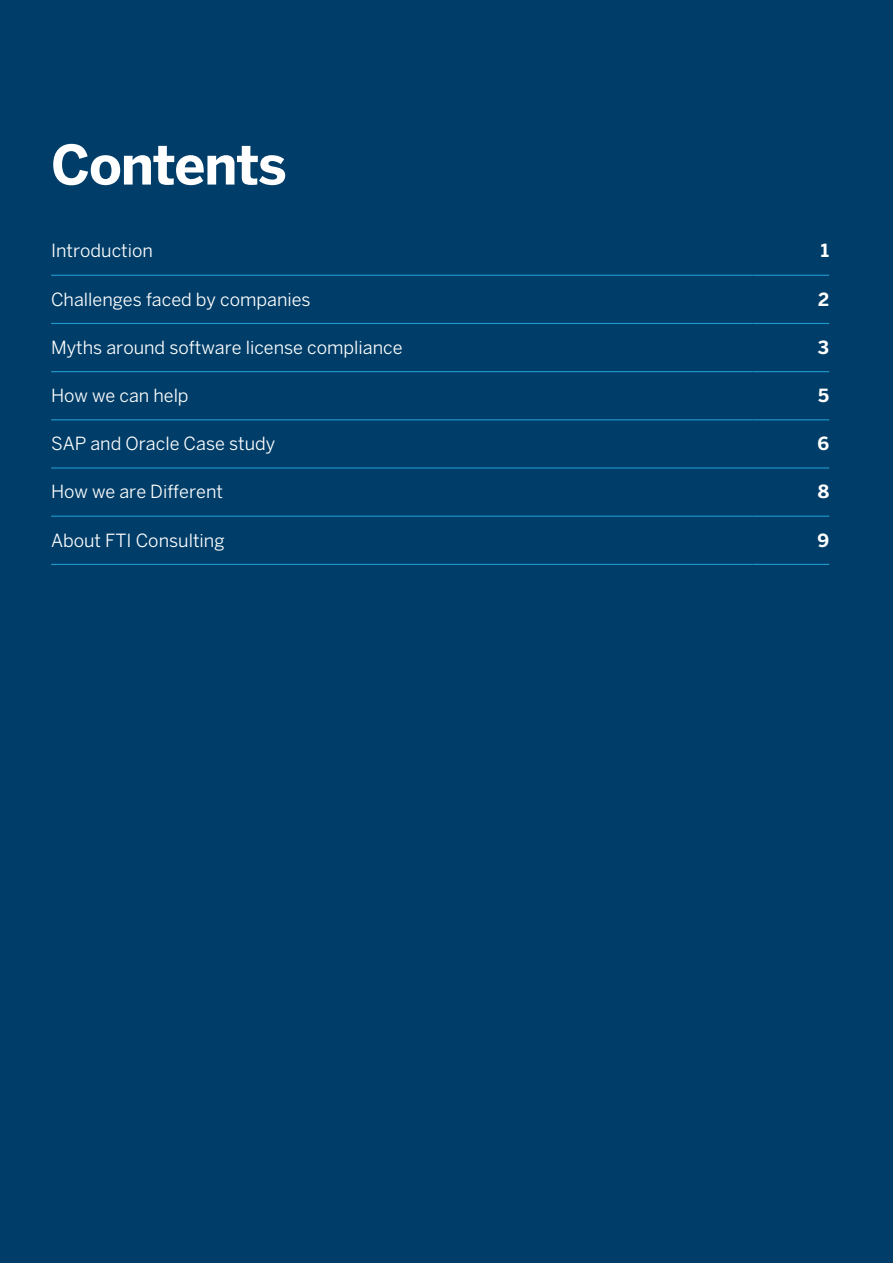
<style>
.page{position:relative;width:893px;height:1263px;background:#003e69}
.page>*{position:absolute;margin:0;border:0;box-sizing:border-box;transform-origin:0 0}
.t1{font:700 54px "Benton Sans";letter-spacing:-.025em;color:#fff}
.t2{font:18px "Benton Sans";color:#fff}
.t3{font:700 18px "Benton Sans";color:#fff}
</style>
<div class="page">
<hr style="left:51px;top:275px;width:702px;height:1px;background:#2198cc">
<hr style="left:753px;top:275px;width:76px;height:1px;background:#2198cc">
<hr style="left:51px;top:323px;width:702px;height:1px;background:#2198cc">
<hr style="left:753px;top:323px;width:76px;height:1px;background:#2198cc">
<hr style="left:51px;top:371px;width:702px;height:1px;background:#2198cc">
<hr style="left:753px;top:371px;width:76px;height:1px;background:#2198cc">
<hr style="left:51px;top:419px;width:702px;height:1px;background:#2198cc">
<hr style="left:753px;top:419px;width:76px;height:1px;background:#2198cc">
<hr style="left:51px;top:467px;width:702px;height:2px;background:#2198cc">
<hr style="left:753px;top:467px;width:76px;height:2px;background:#2198cc">
<hr style="left:51px;top:516px;width:702px;height:1px;background:#2198cc">
<hr style="left:753px;top:516px;width:76px;height:1px;background:#2198cc">
<hr style="left:51px;top:564px;width:702px;height:1px;background:#2198cc">
<hr style="left:753px;top:564px;width:76px;height:1px;background:#2198cc">
<h1 class="t1" style="left:51px;top:133px;width:237px">Contents</h1>
<p class="t2" style="left:51px;top:240px;width:104px">Introduction</p>
<p class="t3" style="left:821px;top:240px;width:10px">1</p>
<p class="t2" style="left:51px;top:288px;width:261px">Challenges faced by companies</p>
<p class="t3" style="left:818px;top:288px;width:13px">2</p>
<p class="t2" style="left:51px;top:337px;width:353px">Myths around software license compliance</p>
<p class="t3" style="left:818px;top:336px;width:13px">3</p>
<p class="t2" style="left:51px;top:385px;width:139px">How we can help</p>
<p class="t3" style="left:818px;top:385px;width:12px">5</p>
<p class="t2" style="left:51px;top:433px;width:226px">SAP and Oracle Case study</p>
<p class="t3" style="left:817px;top:433px;width:13px">6</p>
<p class="t2" style="left:51px;top:481px;width:174px">How we are Different</p>
<p class="t3" style="left:818px;top:481px;width:13px">8</p>
<p class="t2" style="left:51px;top:529px;width:175px">About FTI Consulting</p>
<p class="t3" style="left:817px;top:529px;width:13px">9</p>
</div>
